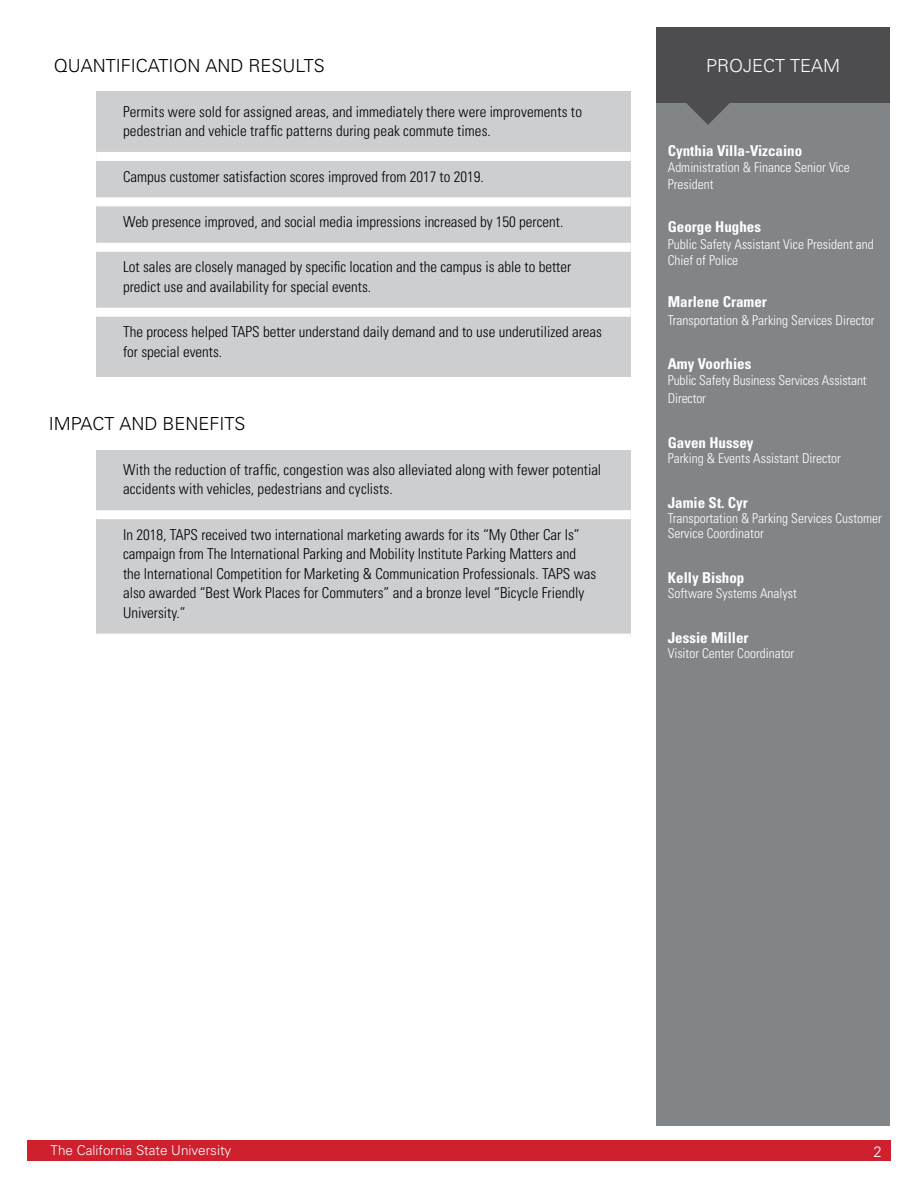
<style>
.page{position:relative;width:918px;height:1188px;background:#fff}
.page>*{position:absolute;margin:0;border:0;box-sizing:border-box;transform-origin:0 0}
.t1{font:300 18px "Univers";color:#000}
.t2{font:300 18px "Univers";color:#fff}
.t3{font:300 condensed 15px/19.5px "Univers";color:#000}
.t4{font:700 condensed 15px "Univers";color:#fff}
.t5{font:300 15px "Univers";color:#fff}
.t6{font:300 condensed 13.5px/16.5px "Univers";color:#fff}
.t7{font:300 13.5px "Univers";color:#fff}
</style>
<div class="page">
<div style="left:27px;top:1141px;width:864px;height:20px;background:#cf202e"></div>
<div style="left:96px;top:91px;width:535px;height:65px;background:#cdced0"></div>
<div style="left:96px;top:156px;width:535px;height:46px;background:#cdced0"></div>
<div style="left:96px;top:202px;width:535px;height:45px;background:#cdced0"></div>
<div style="left:96px;top:247px;width:535px;height:65px;background:#cdced0"></div>
<div style="left:96px;top:312px;width:535px;height:65px;background:#cdced0"></div>
<div style="left:96px;top:152px;width:535px;height:9px;background:#fff"></div>
<div style="left:96px;top:197px;width:535px;height:9px;background:#fff"></div>
<div style="left:96px;top:243px;width:535px;height:9px;background:#fff"></div>
<div style="left:96px;top:308px;width:535px;height:9px;background:#fff"></div>
<div style="left:96px;top:450px;width:535px;height:65px;background:#cdced0"></div>
<div style="left:96px;top:515px;width:535px;height:123px;background:#cdced0"></div>
<div style="left:96px;top:510px;width:535px;height:9px;background:#fff"></div>
<div style="left:96px;top:634px;width:535px;height:9px;background:#fff"></div>
<div style="left:656px;top:27px;width:234px;height:1098px;background:#828588"></div>
<div style="left:656px;top:27px;width:234px;height:75px;background:#4d4d4f"></div>
<svg style="left:685px;top:102px;width:46px;height:23px"></svg>
<h2 class="t1" style="left:54px;top:55px;width:273px">QUANTIFICATION AND RESULTS</h2>
<p class="t3" style="left:123px;top:101px;width:460px">Permits were sold for assigned areas, and immediately there were improvements to pedestrian and vehicle traffic patterns during peak commute times.</p>
<p class="t3" style="left:123px;top:166px;width:362px">Campus customer satisfaction scores improved from 2017 to 2019.</p>
<p class="t3" style="left:123px;top:212px;width:442px">Web presence improved, and social media impressions increased by 150 percent.</p>
<p class="t3" style="left:123px;top:257px;width:450px">Lot sales are closely managed by specific location and the campus is able to better predict use and availability for special events.</p>
<p class="t3" style="left:123px;top:322px;width:480px">The process helped TAPS better understand daily demand and to use underutilized areas for special events.</p>
<h2 class="t1" style="left:49px;top:413px;width:198px">IMPACT AND BENEFITS</h2>
<p class="t3" style="left:123px;top:460px;width:480px">With the reduction of traffic, congestion was also alleviated along with fewer potential accidents with vehicles, pedestrians and cyclists.</p>
<p class="t3" style="left:123px;top:525px;width:475px">In 2018, TAPS received two international marketing awards for its “My Other Car Is” campaign from The International Parking and Mobility Institute Parking Matters and the International Competition for Marketing &amp; Communication Professionals. TAPS was also awarded “Best Work Places for Commuters” and a bronze level “Bicycle Friendly University.”</p>
<h2 class="t2" style="left:706px;top:55px;width:136px">PROJECT TEAM</h2>
<p class="t4" style="left:668px;top:141px;width:136px">Cynthia Villa-Vizcaino</p>
<p class="t6" style="left:668px;top:159px;width:183px">Administration &amp; Finance Senior Vice<br>President</p>
<p class="t4" style="left:668px;top:218px;width:95px">George Hughes</p>
<p class="t6" style="left:668px;top:235px;width:207px">Public Safety Assistant Vice President and<br>Chief of Police</p>
<p class="t4" style="left:668px;top:293px;width:101px">Marlene Cramer</p>
<p class="t6" style="left:668px;top:312px;width:208px">Transportation &amp; Parking Services Director</p>
<p class="t4" style="left:668px;top:354px;width:85px">Amy Voorhies</p>
<p class="t6" style="left:668px;top:371px;width:200px;line-height:18px">Public Safety Business Services Assistant<br>Director</p>
<p class="t4" style="left:668px;top:434px;width:87px">Gaven Hussey</p>
<p class="t6" style="left:668px;top:450px;width:175px">Parking &amp; Events Assistant Director</p>
<p class="t4" style="left:668px;top:494px;width:81px">Jamie St. Cyr</p>
<p class="t6" style="left:668px;top:511px;width:216px;line-height:15px">Transportation &amp; Parking Services Customer<br>Service Coordinator</p>
<p class="t4" style="left:668px;top:569px;width:78px">Kelly Bishop</p>
<p class="t6" style="left:668px;top:585px;width:130px">Software Systems Analyst</p>
<p class="t4" style="left:668px;top:629px;width:82px">Jessie Miller</p>
<p class="t6" style="left:668px;top:645px;width:128px">Visitor Center Coordinator</p>
<p class="t7" style="left:51px;top:1142px;width:182px">The California State University</p>
<p class="t5" style="left:874px;top:1143px;width:10px">2</p>
</div>
